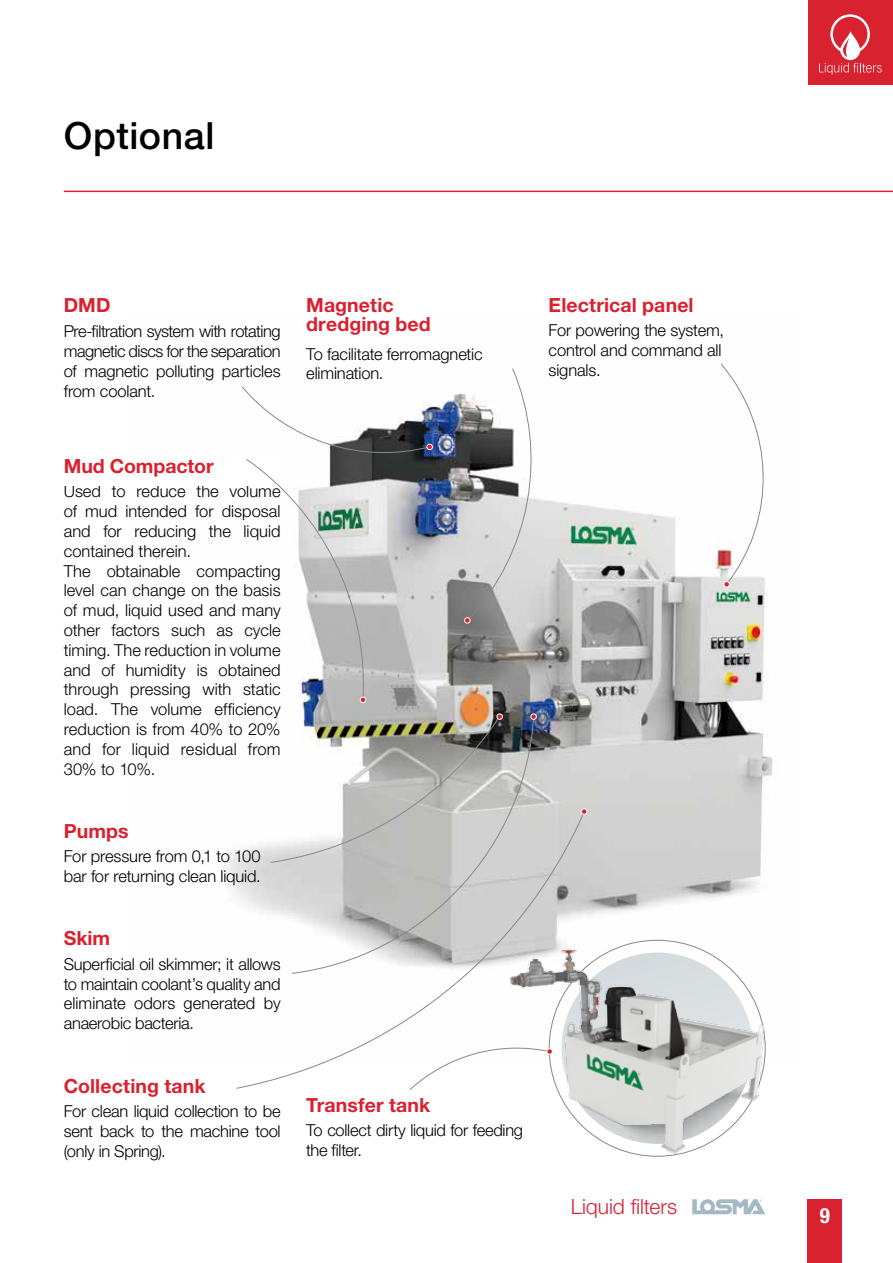
<style>
.page{position:relative;width:893px;height:1263px;background:#fff}
.page>*{position:absolute;margin:0;border:0;box-sizing:border-box;transform-origin:0 0}
.t1{font:500 37.5px "Helvetica Neue LT Std";letter-spacing:.015em;color:#000}
.t2{font:300 21px "Helvetica Neue LT Std";letter-spacing:-.005em;color:#d82230}
.t3{font:700 condensed 21px "Helvetica Neue LT Std";color:#fff}
.t4{font:700 19.5px/19.5px "Helvetica Neue LT Std";letter-spacing:.005em;color:#d82230}
.t5{font:300 16.5px/19.8px "Helvetica Neue LT Std";letter-spacing:-.005em;color:#000}
</style>
<div class="page">
<div style="left:808px;top:0;width:85px;height:85px;background:#d82230"></div>
<svg style="left:819px;top:14px;width:63px;height:61px"></svg>
<svg style="left:692px;top:1199px;width:73px;height:15px"></svg>
<div style="left:808px;top:1199px;width:34px;height:64px;background:#d82230"></div>
<hr style="left:64px;top:191px;width:829px;height:1px;background:#d82230">
<img style="left:227px;top:393px;width:546px;height:523px">
<svg style="left:720px;top:363px;width:53px;height:224px"></svg>
<div style="left:723px;top:581px;width:7px;height:7px;border:1px solid #fff;border-radius:2px"></div>
<div style="left:64px;top:459px;width:217px;height:26px;background:#fff"></div>
<svg style="left:235px;top:809px;width:351px;height:280px"></svg>
<div style="left:581px;top:808px;width:6px;height:7px;border:1px solid #fff;border-radius:50%"></div>
<svg style="left:291px;top:714px;width:244px;height:260px"></svg>
<svg style="left:529px;top:713px;width:9px;height:8px"></svg>
<svg style="left:464px;top:368px;width:84px;height:255px"></svg>
<svg style="left:269px;top:713px;width:235px;height:150px"></svg>
<img style="left:506px;top:921px;width:260px;height:234px">
<div style="left:306px;top:1098px;width:217px;height:26px;background:#fff"></div>
<div style="left:306px;top:1124px;width:217px;height:32px;background:#fff"></div>
<svg style="left:409px;top:1040px;width:144px;height:51px"></svg>
<svg style="left:241px;top:386px;width:192px;height:317px"></svg>
<h1 class="t1" style="left:64px;top:114px;width:152px">Optional</h1>
<p class="t4" style="left:64px;top:294px;width:48px">DMD</p>
<p class="t5" style="left:64px;top:321px;width:218px;text-align:justify">Pre-filtration system with rotating magnetic discs for the separation of magnetic polluting particles from coolant.</p>
<p class="t4" style="left:64px;top:456px;width:151px">Mud Compactor</p>
<p class="t5" style="left:64px;top:481px;width:218px">Used to reduce the volume of mud intended for disposal and for reducing the liquid contained therein.<br>The obtainable compacting level can change on the basis of mud, liquid used and many other factors such as cycle timing. The reduction in volume and of humidity is obtained through pressing with static load. The volume efficiency reduction is from 40% to 20% and for liquid residual from<br>30% to 10%.</p>
<p class="t4" style="left:64px;top:821px;width:66px">Pumps</p>
<p class="t5" style="left:64px;top:846px;width:199px">For pressure from 0,1 to 100 bar for returning clean liquid.</p>
<p class="t4" style="left:64px;top:928px;width:48px">Skim</p>
<p class="t5" style="left:64px;top:954px;width:218px;text-align:justify">Superficial oil skimmer; it allows to maintain coolant’s quality and eliminate odors generated by anaerobic bacteria.</p>
<p class="t4" style="left:64px;top:1075px;width:143px">Collecting tank</p>
<p class="t5" style="left:64px;top:1101px;width:218px;text-align:justify">For clean liquid collection to be sent back to the machine tool (only in Spring).</p>
<p class="t4" style="left:306px;top:294px;width:126px">Magnetic dredging bed</p>
<p class="t5" style="left:306px;top:343px;width:178px">To facilitate ferromagnetic elimination.</p>
<p class="t4" style="left:306px;top:1094px;width:126px">Transfer tank</p>
<p class="t5" style="left:306px;top:1120px;width:218px">To collect dirty liquid for feeding the filter.</p>
<p class="t4" style="left:549px;top:294px;width:147px">Electrical panel</p>
<p class="t5" style="left:549px;top:320px;width:177px">For powering the system, control and command all signals.</p>
<p class="t2" style="left:571px;top:1194px;width:108px">Liquid filters</p>
<p class="t3" style="left:820px;top:1202px;width:12px">9</p>
</div>
